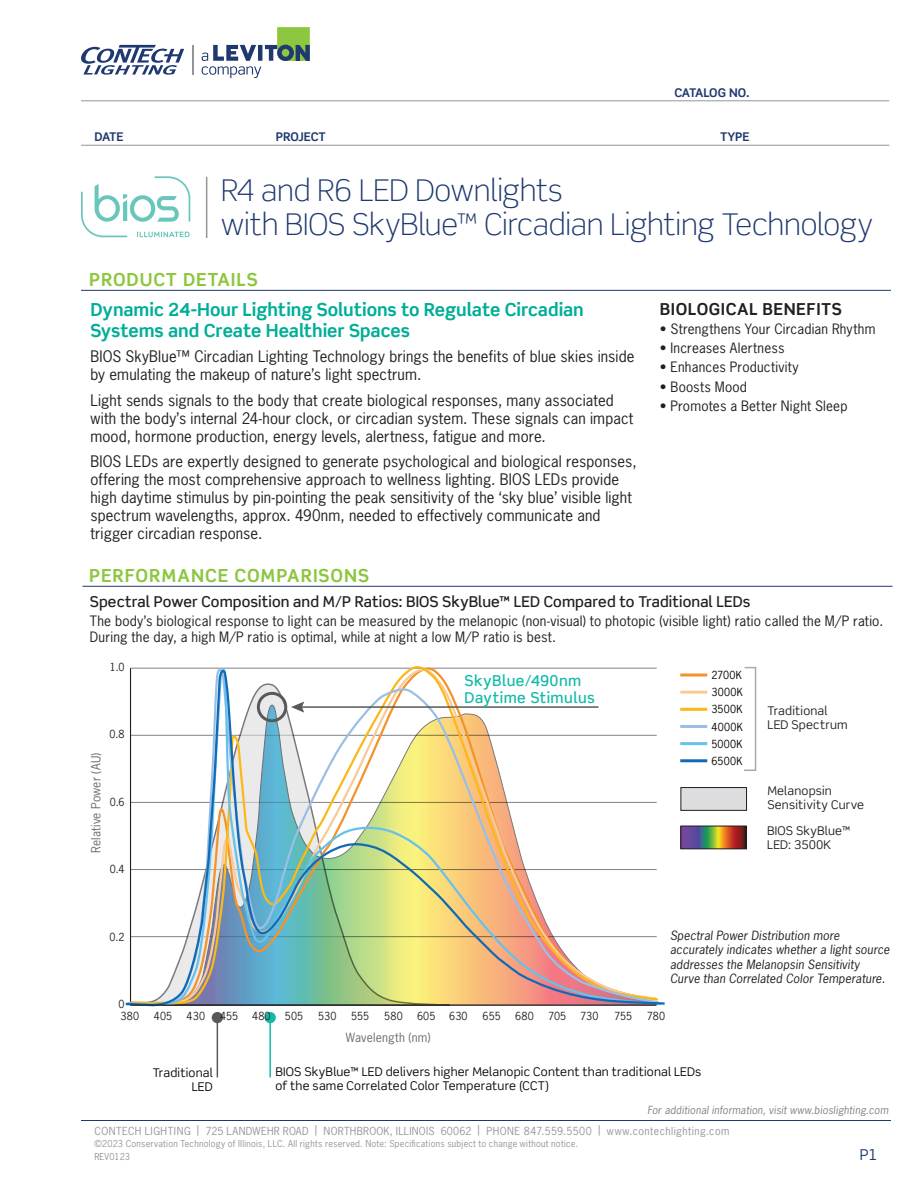
<style>
.page{position:relative;width:918px;height:1188px;background:#fff}
.page>*{position:absolute;margin:0;border:0;box-sizing:border-box;transform-origin:0 0}
.t1{font:300 30px/34.5px "Scene Std";letter-spacing:-.005em;color:#1f3970}
.t2{font:700 18px/21px "Scene Std";letter-spacing:-.005em;color:#00ae98}
.t3{font:700 18px "Scene Std";letter-spacing:.05em;color:#8dc63f}
.t4{font:700 16.5px "Scene Std";letter-spacing:.03em;color:#231f20}
.t5{font:15px/18px "News Gothic Std";letter-spacing:.01em;color:#231f20}
.t6{font:500 15px "Scene Std";letter-spacing:.005em;color:#231f20}
.t7{font:500 15px/16.5px "Scene Std";letter-spacing:.03em;color:#13baa9}
.t8{font:15px "Scene Std";color:#1f3970}
.t9{font:13.5px/16.2px "News Gothic Std";letter-spacing:.015em;color:#231f20}
.t10{font:italic 12px/14.4px "News Gothic Std";letter-spacing:.015em;color:#231f20}
.t11{font:12px/14.4px "Scene Std";letter-spacing:.015em;color:#040503;text-align:right}
.t12{font:12px/14.4px "Scene Std";letter-spacing:.015em;color:#231f20}
.t13{font:12px "News Gothic Std";letter-spacing:.015em;color:#6c6d70}
.t14{font:700 12px "Scene Std";letter-spacing:-.02em;color:#1f3970}
.t15{font:10.5px "News Gothic Std";letter-spacing:.035em;color:#939698}
.t16{font:10.5px/12.1px "News Gothic Std";letter-spacing:.01em;color:#231f20}
.t17{font:italic 10.5px "News Gothic Std";letter-spacing:.02em;color:#808285}
.t18{font:10.5px/17.1px "News Gothic Std";letter-spacing:.025em;color:#040503;text-align:justify}
.t19{font:9px "News Gothic Std";letter-spacing:.025em;color:#939698}
.t20{font:9px "News Gothic Std";color:#939698}
</style>
<div class="page">
<hr style="left:81px;top:145px;width:808px;height:1px;background:#939698">
<hr style="left:81px;top:101px;width:808px;height:1px;background:#939698">
<hr style="left:81px;top:1120px;width:810px;height:1px;background:#1f3970">
<hr style="left:192px;top:45px;width:2px;height:29px;background:#939698">
<svg style="left:202px;top:27px;width:108px;height:51px"></svg>
<svg style="left:81px;top:45px;width:103px;height:30px"></svg>
<svg style="left:81px;top:176px;width:109px;height:61px"></svg>
<hr style="left:206px;top:177px;width:1px;height:61px;background:#939698">
<hr style="left:217px;top:1017px;width:1px;height:60px;background:#58595b">
<div style="left:212px;top:1012px;width:11px;height:11px;background:#58595b;border-radius:50%"></div>
<hr style="left:269px;top:1017px;width:2px;height:60px;background:#13baa9">
<div style="left:265px;top:1012px;width:11px;height:11px;background:#13baa9;border-radius:50%"></div>
<svg style="left:125px;top:667px;width:540px;height:340px"></svg>
<hr style="left:131px;top:1005px;width:526px;height:1px;background:#231f20">
<hr style="left:81px;top:290px;width:810px;height:1px;background:#1f3970">
<hr style="left:82px;top:586px;width:810px;height:1px;background:#1f3970">
<hr style="left:680px;top:673px;width:27px;height:3px;background:#f3932c">
<hr style="left:680px;top:691px;width:27px;height:3px;background:#f9c996">
<hr style="left:680px;top:708px;width:27px;height:3px;background:#fcb817">
<hr style="left:680px;top:725px;width:27px;height:3px;background:#9abfe5">
<hr style="left:680px;top:742px;width:27px;height:3px;background:#66c1ed">
<hr style="left:680px;top:759px;width:27px;height:3px;background:#116ab5">
<svg style="left:744px;top:666px;width:13px;height:105px"></svg>
<div style="left:681px;top:787px;width:66px;height:24px;background:#dcdddf;border:1px solid #231f20"></div>
<svg style="left:683px;top:828px;width:62px;height:19px"></svg>
<div style="left:681px;top:826px;width:66px;height:23px;border:1px solid #211d1e"></div>
<div style="left:257px;top:692px;width:30px;height:30px;border:3px solid #58595b;border-radius:50%"></div>
<hr style="left:300px;top:706px;width:299px;height:2px;background:#58595b">
<svg style="left:291px;top:702px;width:13px;height:11px"></svg>
<p class="t14" style="left:674px;top:85px;width:77px">CATALOG NO.</p>
<p class="t14" style="left:94px;top:129px;width:31px">DATE</p>
<p class="t14" style="left:276px;top:129px;width:51px">PROJECT</p>
<p class="t14" style="left:720px;top:129px;width:31px">TYPE</p>
<h1 class="t1" style="left:221px;top:173px;width:653px">R4 and R6 LED Downlights<br>with BIOS SkyBlue™ Circadian Lighting Technology</h1>
<p class="t3" style="left:89px;top:268px;width:170px">PRODUCT DETAILS</p>
<p class="t2" style="left:90px;top:299px;width:495px">Dynamic 24-Hour Lighting Solutions to Regulate Circadian<br>Systems and Create Healthier Spaces</p>
<p class="t5" style="left:90px;top:348px;width:546px">BIOS SkyBlue™ Circadian Lighting Technology brings the benefits of blue skies inside by emulating the makeup of nature’s light spectrum.</p>
<p class="t5" style="left:90px;top:391px;width:544px">Light sends signals to the body that create biological responses, many associated with the body’s internal 24-hour clock, or circadian system. These signals can impact mood, hormone production, energy levels, alertness, fatigue and more.</p>
<p class="t5" style="left:90px;top:453px;width:548px">BIOS LEDs are expertly designed to generate psychological and biological responses, offering the most comprehensive approach to wellness lighting. BIOS LEDs provide high daytime stimulus by pin-pointing the peak sensitivity of the ‘sky blue’ visible light spectrum wavelengths, approx. 490nm, needed to effectively communicate and trigger circadian response.</p>
<p class="t3" style="left:89px;top:564px;width:281px">PERFORMANCE COMPARISONS</p>
<p class="t4" style="left:660px;top:299px;width:183px">BIOLOGICAL BENEFITS</p>
<p class="t9" style="left:660px;top:321px;width:217px">• Strengthens Your Circadian Rhythm</p>
<p class="t9" style="left:660px;top:340px;width:126px">• Increases Alertness</p>
<p class="t9" style="left:660px;top:359px;width:140px">• Enhances Productivity</p>
<p class="t9" style="left:660px;top:378px;width:89px">• Boosts Mood</p>
<p class="t9" style="left:660px;top:397px;width:189px">• Promotes a Better Night Sleep</p>
<p class="t6" style="left:90px;top:592px;width:662px">Spectral Power Composition and M/P Ratios: BIOS SkyBlue™ LED Compared to Traditional LEDs</p>
<p class="t9" style="left:90px;top:613px;width:795px">The body’s biological response to light can be measured by the melanopic (non-visual) to photopic (visible light) ratio called the M/P ratio.<br>During the day, a high M/P ratio is optimal, while at night a low M/P ratio is best.</p>
<p class="t16" style="left:110px;top:660px;width:16px">1.0</p>
<p class="t13" style="left:88px;top:853px;width:102px;rotate:-90deg">Relative Power (AU)</p>
<p class="t16" style="left:110px;top:728px;width:17px">0.8</p>
<p class="t16" style="left:110px;top:795px;width:16px">0.6</p>
<p class="t16" style="left:110px;top:863px;width:16px">0.4</p>
<p class="t7" style="left:465px;top:672px;width:132px">SkyBlue/490nm<br>Daytime Stimulus</p>
<p class="t18" style="left:711px;top:667px;width:33px">2700K 3000K 3500K 4000K 5000K 6500K</p>
<p class="t12" style="left:767px;top:703px;width:82px">Traditional<br>LED Spectrum</p>
<p class="t12" style="left:767px;top:783px;width:98px">Melanopsin<br>Sensitivity Curve</p>
<p class="t12" style="left:767px;top:823px;width:85px">BIOS SkyBlue™<br>LED: 3500K</p>
<p class="t16" style="left:110px;top:930px;width:17px">0.2</p>
<p class="t16" style="left:119px;top:998px;width:22px">0<br>380</p>
<p class="t10" style="left:670px;top:928px;width:221px">Spectral Power Distribution more accurately indicates whether a light source addresses the Melanopsin Sensitivity Curve than Correlated Color Temperature.</p>
<p class="t16" style="left:154px;top:1010px;width:20px">405</p>
<p class="t16" style="left:187px;top:1010px;width:20px">430</p>
<p class="t16" style="left:220px;top:1010px;width:20px">455</p>
<p class="t16" style="left:252px;top:1010px;width:20px">480</p>
<p class="t16" style="left:285px;top:1010px;width:20px">505</p>
<p class="t16" style="left:318px;top:1010px;width:20px">530</p>
<p class="t16" style="left:351px;top:1010px;width:20px">555</p>
<p class="t16" style="left:384px;top:1010px;width:20px">580</p>
<p class="t16" style="left:417px;top:1010px;width:20px">605</p>
<p class="t16" style="left:449px;top:1010px;width:20px">630</p>
<p class="t16" style="left:483px;top:1010px;width:20px">655</p>
<p class="t16" style="left:515px;top:1010px;width:20px">680</p>
<p class="t16" style="left:548px;top:1010px;width:20px">705</p>
<p class="t16" style="left:580px;top:1010px;width:20px">730</p>
<p class="t16" style="left:614px;top:1010px;width:20px">755</p>
<p class="t16" style="left:647px;top:1010px;width:20px">780</p>
<p class="t13" style="left:346px;top:1030px;width:86px">Wavelength (nm)</p>
<p class="t11" style="left:153px;top:1065px;width:62px">Traditional<br>LED</p>
<p class="t11" style="left:275px;top:1064px;width:428px;text-align:left">BIOS SkyBlue™ LED delivers higher Melanopic Content than traditional LEDs of the same Correlated Color Temperature (CCT)</p>
<p class="t17" style="left:647px;top:1103px;width:243px">For additional information, visit www.bioslighting.com</p>
<p class="t15" style="left:94px;top:1124px;width:636px">CONTECH LIGHTING | 725 LANDWEHR ROAD | NORTHBROOK, ILLINOIS 60062 | PHONE 847.559.5500 | www.contechlighting.com</p>
<p class="t19" style="left:94px;top:1137px;width:485px">©2023 Conservation Technology of Illinois, LLC. All rights reserved. Note: Specifications subject to change without notice.</p>
<p class="t20" style="left:94px;top:1151px;width:37px">REV0123</p>
<p class="t8" style="left:860px;top:1146px;width:19px">P1</p>
</div>
